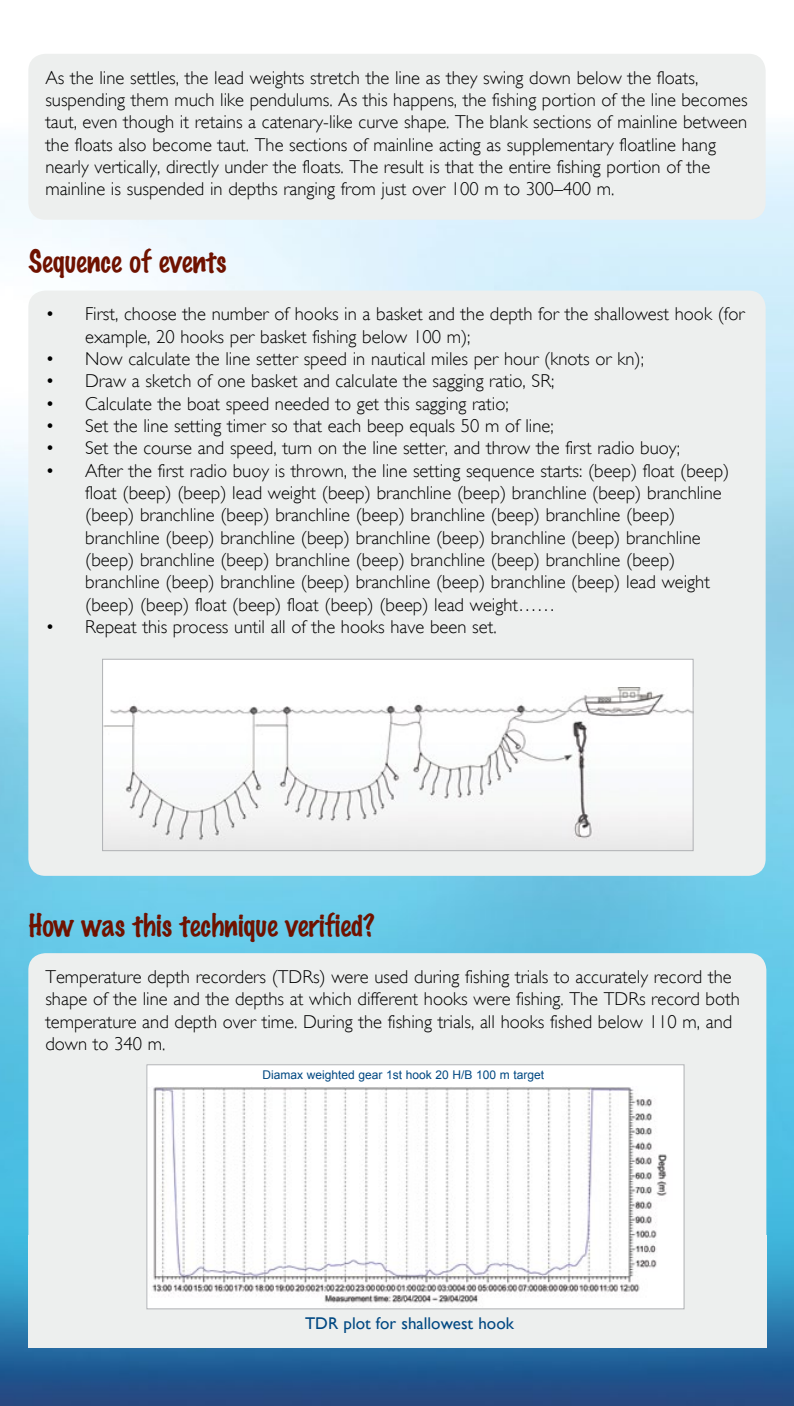
<style>
.page{position:relative;width:794px;height:1406px;background:#fff}
.page>*{position:absolute;margin:0;border:0;box-sizing:border-box;transform-origin:0 0}
.t1{font:100 28px "Marker Felt";color:#6f1200}
.t2{font:300 18.6px/22.4px "Gill Sans";color:#000}
.t3{font:17px "Gill Sans";color:#004882}
.t4{font:12px "Arial";color:#004882}
</style>
<div class="page">
<img style="left:0;top:54px;width:794px;height:1352px">
<div style="left:28px;top:953px;width:738px;height:322px;background:#edefee;border-radius:17px"></div>
<div style="left:28px;top:1235px;width:738px;height:112px;background:#edefee"></div>
<div style="left:28px;top:54px;width:737px;height:166px;background:#edefee;border-radius:17px"></div>
<div style="left:28px;top:291px;width:737px;height:585px;background:#edefee;border-radius:17px"></div>
<div style="left:103px;top:659px;width:590px;height:192px;background:#fff"></div>
<img style="left:104px;top:687px;width:587px;height:162px">
<div style="left:102px;top:659px;width:591px;height:192px;border:1px solid #afb1b4"></div>
<div style="left:147px;top:1065px;width:537px;height:244px;background:#fff"></div>
<img style="left:152px;top:1087px;width:515px;height:219px">
<div style="left:146px;top:1064px;width:538px;height:245px;border:1px solid #afb1b4"></div>
<p class="t2" style="left:45px;top:66px;width:703px">As the line settles, the lead weights stretch the line as they swing down below the floats, suspending them much like pendulums. As this happens, the fishing portion of the line becomes taut, even though it retains a catenary-like curve shape. The blank sections of mainline between the floats also become taut. The sections of mainline acting as supplementary floatline hang nearly vertically, directly under the floats. The result is that the entire fishing portion of the mainline is suspended in depths ranging from just over 100 m to 300–400 m.</p>
<h1 class="t1" style="left:28px;top:239px;width:200px">Sequence of events</h1>
<p class="t2" style="left:85px;top:303px;width:661px;text-indent:-40px">• First, choose the number of hooks in a basket and the depth for the shallowest hook (for example, 20 hooks per basket fishing below 100 m);</p>
<p class="t2" style="left:45px;top:348px;width:600px">• Now calculate the line setter speed in nautical miles per hour (knots or kn);</p>
<p class="t2" style="left:45px;top:370px;width:510px">• Draw a sketch of one basket and calculate the sagging ratio, SR;</p>
<p class="t2" style="left:45px;top:392px;width:465px">• Calculate the boat speed needed to get this sagging ratio;</p>
<p class="t2" style="left:45px;top:415px;width:510px">• Set the line setting timer so that each beep equals 50 m of line;</p>
<p class="t2" style="left:45px;top:437px;width:636px">• Set the course and speed, turn on the line setter, and throw the first radio buoy;</p>
<p class="t2" style="left:85px;top:459px;width:645px;text-indent:-40px">• After the first radio buoy is thrown, the line setting sequence starts: (beep) float (beep) float (beep) (beep) lead weight (beep) branchline (beep) branchline (beep) branchline (beep) branchline (beep) branchline (beep) branchline (beep) branchline (beep) branchline (beep) branchline (beep) branchline (beep) branchline (beep) branchline (beep) branchline (beep) branchline (beep) branchline (beep) branchline (beep) branchline (beep) branchline (beep) branchline (beep) branchline (beep) lead weight (beep) (beep) float (beep) float (beep) (beep) lead weight……</p>
<p class="t2" style="left:46px;top:616px;width:452px">• Repeat this process until all of the hooks have been set.</p>
<h1 class="t1" style="left:28px;top:903px;width:348px">How was this technique verified?</h1>
<p class="t2" style="left:45px;top:966px;width:696px">Temperature depth recorders (TDRs) were used during fishing trials to accurately record the shape of the line and the depths at which different hooks were fishing. The TDRs record both temperature and depth over time. During the fishing trials, all hooks fished below 110 m, and down to 340 m.</p>
<p class="t4" style="left:262px;top:1067px;width:283px">Diamax weighted gear 1st hook 20 H/B 100 m target</p>
<p class="t3" style="left:305px;top:1313px;width:210px">TDR plot for shallowest hook</p>
</div>
